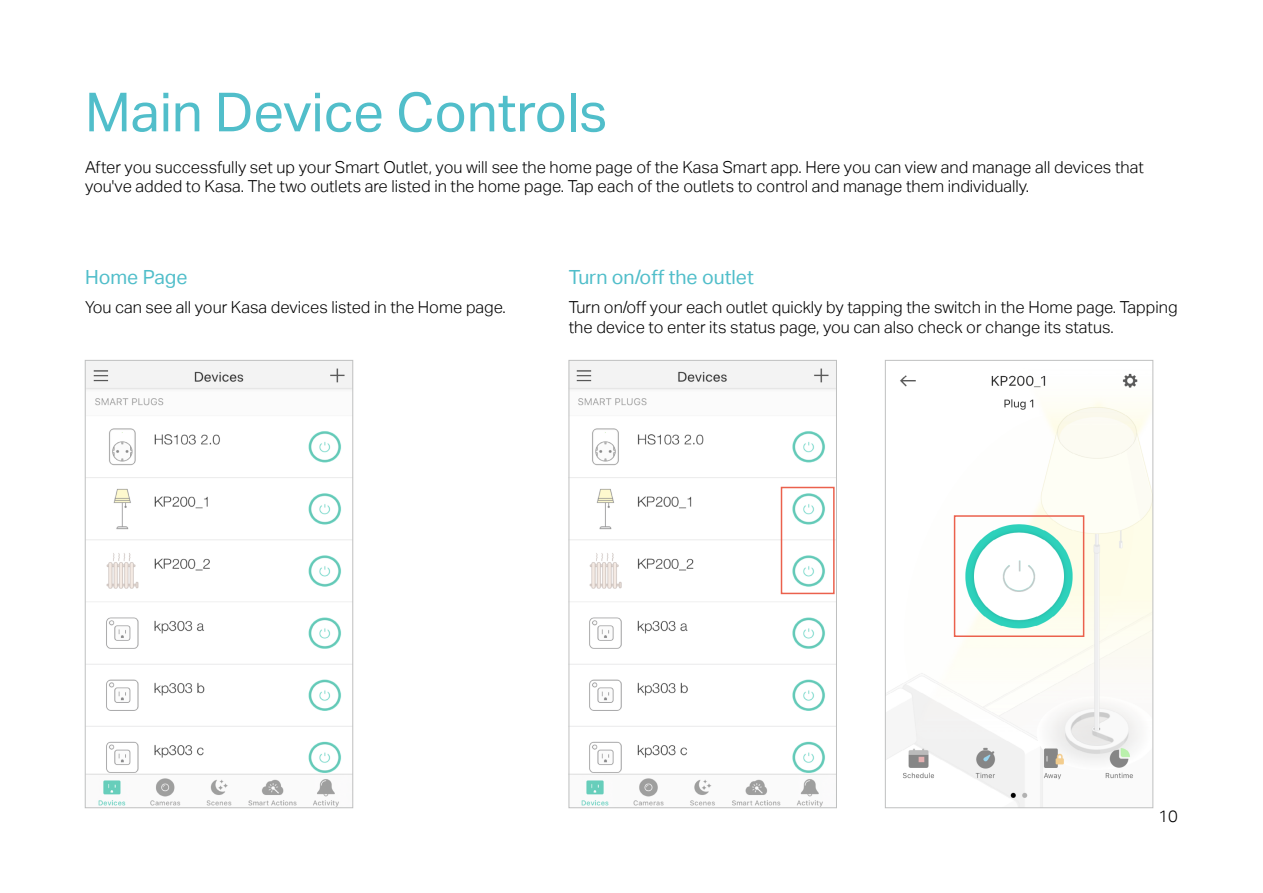
<style>
.page{position:relative;width:1263px;height:893px;background:#fff}
.page>*{position:absolute;margin:0;border:0;box-sizing:border-box;transform-origin:0 0}
.大标题{font:54px "TP Link Aktiv Regular";color:#51beca}
.正文{font:19.5px "TP Link Aktiv Regular";color:#51beca}
.正文-2{font:16.5px/19.8px "TP Link Aktiv Light";color:#000}
</style>
<div class="page">
<img style="left:887px;top:373px;width:264px;height:433px">
<div style="left:885px;top:360px;width:268px;height:448px;border:1px solid #bfc0c0"></div>
<div style="left:954px;top:515px;width:130px;height:122px;border:2px solid #eb614d"></div>
<img style="left:87px;top:362px;width:264px;height:444px">
<div style="left:85px;top:360px;width:268px;height:448px;border:1px solid #bfc0c0"></div>
<img style="left:571px;top:362px;width:264px;height:444px">
<div style="left:569px;top:360px;width:268px;height:448px;border:1px solid #bfc0c0"></div>
<div style="left:781px;top:487px;width:54px;height:107px;border:2px solid #eb614d"></div>
<p class="大标题" style="left:85px;top:81px;width:524px">Main Device Controls</p>
<p class="正文-2" style="left:85px;top:157px;width:1060px">After you successfully set up your Smart Outlet, you will see the home page of the Kasa Smart app. Here you can view and manage all devices that you've added to Kasa. The two outlets are listed in the home page. Tap each of the outlets to control and manage them individually.</p>
<p class="正文" style="left:85px;top:265px;width:104px">Home Page</p>
<p class="正文-2" style="left:85px;top:297px;width:422px">You can see all your Kasa devices listed in the Home page.</p>
<p class="正文" style="left:569px;top:265px;width:186px">Turn on/off the outlet</p>
<p class="正文-2" style="left:569px;top:297px;width:610px">Turn on/off your each outlet quickly by tapping the switch in the Home page. Tapping the device to enter its status page, you can also check or change its status.</p>
<p class="正文-2" style="left:1158px;top:806px;width:21px">10</p>
</div>
